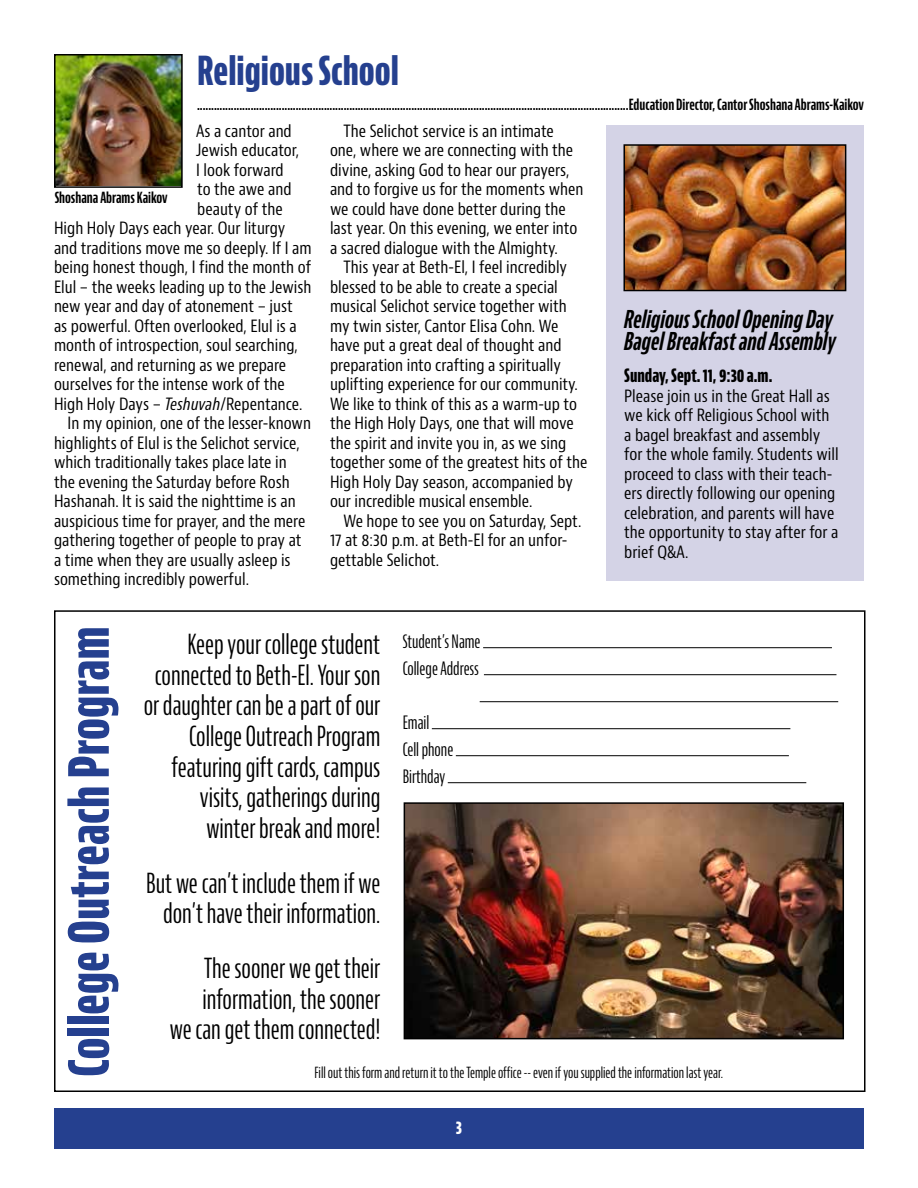
<style>
.page{position:relative;width:918px;height:1188px;background:#fff}
.page>*{position:absolute;margin:0;border:0;box-sizing:border-box;transform-origin:0 0}
.t1{font:700 extra-condensed 54px "Bernino Sans";color:#25408f}
.t2{font:700 extra-condensed 39px "Bernino Sans";color:#25408f}
.t3{font:extra-condensed 27px/30.6px "Bernino Sans";color:#000;text-align:right}
.t4{font:italic 700 extra-condensed 24px/22.5px "Bernino Sans";color:#000}
.t5{font:extra-condensed 18px/27px "Bernino Sans";color:#000}
.t6{font:700 extra-condensed 18px "Bernino Sans";color:#000}
.t7{font:700 extra-condensed 18px "Bernino Sans";color:#fff}
.t8{font:condensed 16.5px/19.5px "Bernino Sans";color:#000}
.t9{font:700 extra-condensed 15px "Bernino Sans";color:#000}
.t10{font:extra-condensed 15px "Bernino Sans";color:#000}
.s1{font-style:italic}
</style>
<div class="page">
<div style="left:54px;top:1108px;width:808px;height:41px;background:#25408f"></div>
<div style="left:606px;top:126px;width:258px;height:455px;background:#d4d3e6"></div>
<img style="left:57px;top:57px;width:123px;height:128px">
<div style="left:54px;top:54px;width:129px;height:134px;border:2px solid #000"></div>
<img style="left:626px;top:147px;width:217px;height:141px">
<div style="left:623px;top:144px;width:223px;height:147px;border:2px solid #000"></div>
<hr style="left:483px;top:647px;width:349px;height:1px;background:#000">
<hr style="left:484px;top:674px;width:352px;height:1px;background:#000">
<hr style="left:480px;top:701px;width:358px;height:1px;background:#000">
<hr style="left:432px;top:728px;width:358px;height:1px;background:#000">
<hr style="left:456px;top:755px;width:333px;height:1px;background:#000">
<hr style="left:448px;top:782px;width:358px;height:1px;background:#000">
<img style="left:407px;top:805px;width:434px;height:231px">
<div style="left:404px;top:802px;width:440px;height:237px;border:2px solid #000"></div>
<h2 class="t2" style="left:197px;top:49px;width:203px">Religious School</h2>
<p class="t9" style="left:197px;top:96px;width:668px">.........................................................................................................................................................Education Director, Cantor Shoshana Abrams-Kaikov</p>
<p class="t8" style="left:196px;top:121px;width:97px">As a cantor and</p>
<p class="t8" style="left:196px;top:141px;width:104px">Jewish educator,</p>
<p class="t8" style="left:196px;top:160px;width:89px">I look forward</p>
<p class="t8" style="left:197px;top:180px;width:96px">to the awe and</p>
<p class="t8" style="left:197px;top:199px;width:87px">beauty of the</p>
<p class="t8" style="left:54px;top:219px;width:233px">High Holy Days each year. Our liturgy</p>
<p class="t8" style="left:54px;top:238px;width:259px">and traditions move me so deeply. If I am</p>
<p class="t8" style="left:54px;top:258px;width:259px">being honest though, I find the month of</p>
<p class="t8" style="left:54px;top:277px;width:259px">Elul – the weeks leading up to the Jewish</p>
<p class="t8" style="left:54px;top:297px;width:240px">new year and day of atonement – just</p>
<p class="t8" style="left:54px;top:316px;width:244px">as powerful. Often overlooked, Elul is a</p>
<p class="t8" style="left:54px;top:336px;width:245px">month of introspection, soul searching,</p>
<p class="t8" style="left:54px;top:355px;width:234px">renewal, and returning as we prepare</p>
<p class="t8" style="left:54px;top:375px;width:232px">ourselves for the intense work of the</p>
<p class="t8" style="left:54px;top:394px;width:250px">High Holy Days – <span class="s1">Teshuvah</span>/Repentance.</p>
<p class="t8" style="left:68px;top:414px;width:245px">In my opinion, one of the lesser-known</p>
<p class="t8" style="left:54px;top:433px;width:247px">highlights of Elul is the Selichot service,</p>
<p class="t8" style="left:54px;top:453px;width:234px">which traditionally takes place late in</p>
<p class="t8" style="left:54px;top:472px;width:237px">the evening the Saturday before Rosh</p>
<p class="t8" style="left:54px;top:492px;width:243px">Hashanah. It is said the nighttime is an</p>
<p class="t8" style="left:54px;top:511px;width:253px">auspicious time for prayer, and the mere</p>
<p class="t8" style="left:54px;top:531px;width:249px">gathering together of people to pray at</p>
<p class="t8" style="left:54px;top:550px;width:238px">a time when they are usually asleep is</p>
<p class="t8" style="left:54px;top:570px;width:196px">something incredibly powerful.</p>
<p class="t8" style="left:330px;top:121px;width:255px;text-indent:13px">The Selichot service is an intimate one, where we are connecting with the divine, asking God to hear our prayers, and to forgive us for the moments when we could have done better during the last year. On this evening, we enter into a sacred dialogue with the Almighty.</p>
<p class="t8" style="left:330px;top:258px;width:259px;text-indent:13px">This year at Beth-El, I feel incredibly blessed to be able to create a special musical Selichot service together with my twin sister, Cantor Elisa Cohn. We have put a great deal of thought and preparation into crafting a spiritually uplifting experience for our community.<br>We like to think of this as a warm-up to the High Holy Days, one that will move the spirit and invite you in, as we sing together some of the greatest hits of the High Holy Day season, accompanied by our incredible musical ensemble.</p>
<p class="t8" style="left:330px;top:512px;width:253px;text-indent:13px">We hope to see you on Saturday, Sept.<br>17 at 8:30 p.m. at Beth-El for an unfor&shy;gettable Selichot.</p>
<p class="t9" style="left:55px;top:189px;width:114px">Shoshana Abrams Kaikov</p>
<h3 class="t4" style="left:624px;top:309px;width:213px">Religious School Opening Day<br>Bagel Breakfast and Assembly</h3>
<p class="t6" style="left:624px;top:365px;width:150px">Sunday, Sept. 11, 9:30 a.m.</p>
<p class="t8" style="left:624px;top:386px;width:216px">Please join us in the Great Hall as we kick off Religious School with a bagel breakfast and assembly for the whole family. Students will proceed to class with their teach&shy;ers directly following our opening celebration, and parents will have the opportunity to stay after for a brief Q&amp;A.</p>
<h1 class="t1" style="left:58px;top:1077px;width:452px;rotate:-90deg">College Outreach Program</h1>
<h3 class="t3" style="left:144px;top:630px;width:238px">Keep your college student connected to Beth-El. Your son or daughter can be a part of our<br>College Outreach Program featuring gift cards, campus visits, gatherings during<br>winter break and more!</h3>
<p class="t5" style="left:403px;top:628px;width:79px">Student’s Name<br>College Address</p>
<p class="t5" style="left:403px;top:709px;width:52px">Email<br>Cell phone<br>Birthday</p>
<h3 class="t3" style="left:146px;top:868px;width:236px">But we can’t include them if we don’t have their information.</h3>
<h3 class="t3" style="left:170px;top:954px;width:212px">The sooner we get their information, the sooner<br>we can get them connected!</h3>
<p class="t10" style="left:315px;top:1064px;width:410px">Fill out this form and return it to the Temple office -- even if you supplied the information last year.</p>
<p class="t7" style="left:456px;top:1117px;width:8px">3</p>
</div>
